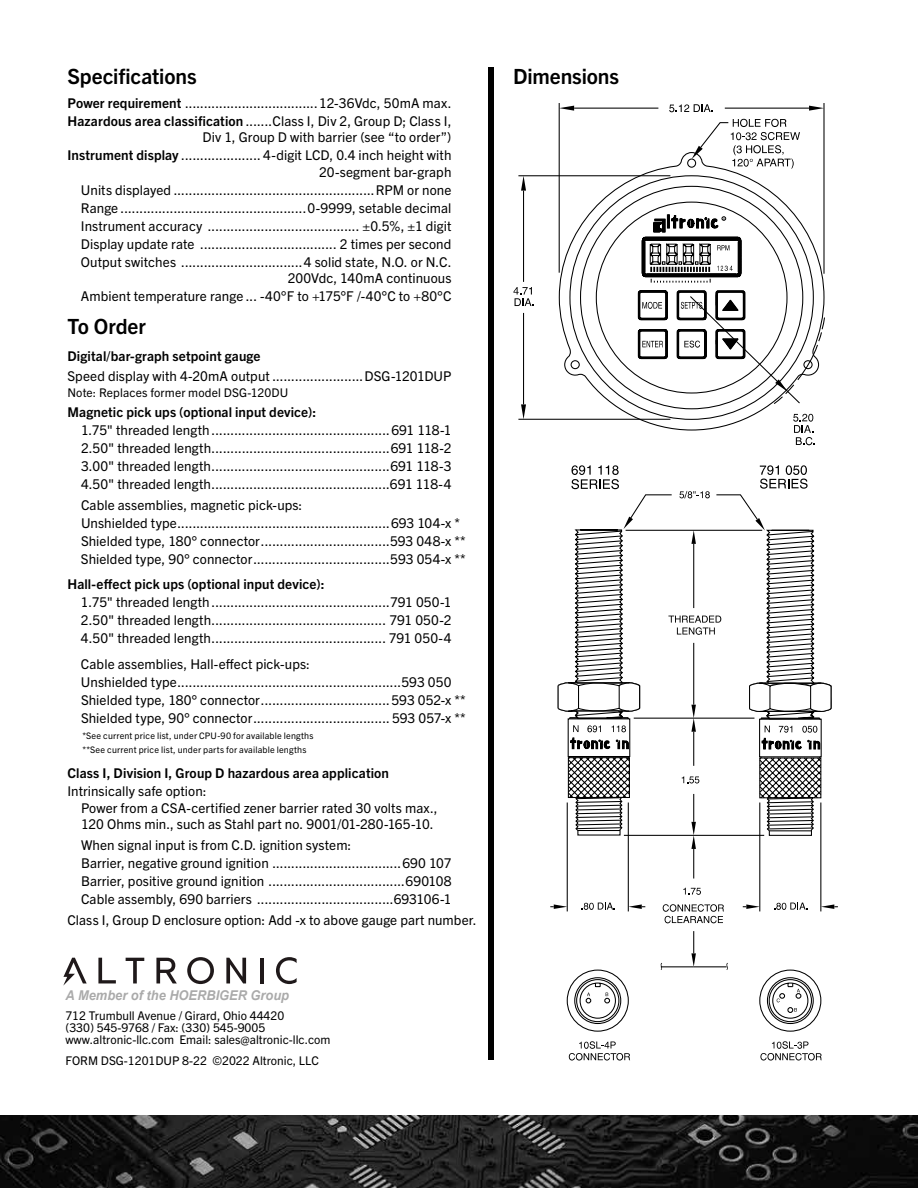
<style>
.page{position:relative;width:918px;height:1188px;background:#fff}
.page>*{position:absolute;margin:0;border:0;box-sizing:border-box;transform-origin:0 0}
.t1{font:700 21px "Trade Gothic Next LT Pro";letter-spacing:-.005em;color:#000}
.t2{font:13.5px/18px "Trade Gothic Next LT Pro";letter-spacing:.005em;color:#000}
.t3{font:700 13.5px "Trade Gothic Next LT Pro";letter-spacing:.01em;color:#000}
.t4{font:italic 700 13.5px "Arial";color:#aaa;scale:.95 1}
.t5{font:12px/12px "Trade Gothic Next LT Pro";color:#000}
.t6{font:9px/13.5px "Trade Gothic Next LT Pro";letter-spacing:.02em;color:#000}
.s1{font-weight:700}
</style>
<div class="page">
<div style="left:488px;top:68px;width:5px;height:992px;background:#000"></div>
<svg style="left:558px;top:152px;width:238px;height:267px"></svg>
<hr style="left:574px;top:108px;width:84px;height:1px;background:#000">
<hr style="left:725px;top:108px;width:84px;height:1px;background:#000">
<svg style="left:560px;top:106px;width:14px;height:5px"></svg>
<svg style="left:809px;top:106px;width:14px;height:5px"></svg>
<svg style="left:669px;top:104px;width:44px;height:8px"></svg>
<hr style="left:559px;top:103px;width:1px;height:170px;background:#000">
<hr style="left:823px;top:103px;width:2px;height:171px;background:#000">
<hr style="left:523px;top:191px;width:1px;height:91px;background:#000">
<hr style="left:523px;top:313px;width:1px;height:91px;background:#000">
<svg style="left:521px;top:176px;width:5px;height:15px"></svg>
<svg style="left:521px;top:404px;width:5px;height:15px"></svg>
<svg style="left:513px;top:287px;width:21px;height:19px"></svg>
<hr style="left:518px;top:175px;width:152px;height:1px;background:#000">
<hr style="left:518px;top:419px;width:152px;height:1px;background:#000">
<svg style="left:692px;top:119px;width:108px;height:50px"></svg>
<svg style="left:638px;top:215px;width:187px;height:231px"></svg>
<svg style="left:760px;top:970px;width:61px;height:61px"></svg>
<div style="left:759px;top:970px;width:62px;height:62px;border:1px solid #000;border-radius:50%"></div>
<svg style="left:567px;top:970px;width:61px;height:61px"></svg>
<div style="left:567px;top:970px;width:62px;height:62px;border:1px solid #000;border-radius:50%"></div>
<svg style="left:569px;top:1041px;width:61px;height:20px"></svg>
<svg style="left:574px;top:977px;width:48px;height:48px"></svg>
<svg style="left:766px;top:977px;width:48px;height:48px"></svg>
<svg style="left:760px;top:1041px;width:62px;height:20px"></svg>
<svg style="left:550px;top:465px;width:288px;height:505px"></svg>
<img style="left:0;top:1116px;width:918px;height:72px">
<svg style="left:98px;top:958px;width:18px;height:25px"></svg>
<svg style="left:126px;top:958px;width:18px;height:25px"></svg>
<svg style="left:156px;top:958px;width:21px;height:25px"></svg>
<svg style="left:187px;top:957px;width:27px;height:27px"></svg>
<svg style="left:226px;top:958px;width:20px;height:25px"></svg>
<hr style="left:260px;top:958px;width:4px;height:25px;background:#1f191a">
<svg style="left:276px;top:957px;width:21px;height:27px"></svg>
<svg style="left:63px;top:958px;width:24px;height:27px"></svg>
<h1 class="t1" style="left:68px;top:61px;width:131px">Specifications</h1>
<h1 class="t1" style="left:513px;top:61px;width:108px">Dimensions</h1>
<p class="t2" style="left:68px;top:93px;width:386px"><span class="s1">Power requirement</span> ...................................12-36Vdc, 50mA max.<br><span class="s1">Hazardous area classification</span> .......Class I, Div 2, Group D; Class I,</p>
<p class="t2" style="left:68px;top:127px;width:386px;text-align:right">Div 1, Group D with barrier (see “to order”)<br><span class="s1">Instrument display</span> ..................... 4-digit LCD, 0.4 inch height with</p>
<p class="t2" style="left:81px;top:162px;width:372px;text-align:justify;text-indent:238px">20-segment bar-graph Units displayed .....................................................RPM or none Range .................................................0-9999, setable decimal Instrument accuracy ........................................ ±0.5%, ±1 digit Display update rate .................................... 2 times per second Output switches ................................4 solid state, N.O. or N.C.</p>
<p class="t2" style="left:81px;top:268px;width:372px;text-align:right">200Vdc, 140mA continuous<br>Ambient temperature range ... -40°F to +175°F /-40°C to +80°C</p>
<h1 class="t1" style="left:68px;top:312px;width:80px">To Order</h1>
<p class="t3" style="left:68px;top:347px;width:195px">Digital/bar-graph setpoint gauge</p>
<p class="t2" style="left:68px;top:366px;width:385px">Speed display with 4-20mA output ........................DSG-1201DUP</p>
<p class="t5" style="left:68px;top:386px;width:222px">Note: Replaces former model DSG-120DU</p>
<p class="t3" style="left:68px;top:402px;width:250px">Magnetic pick ups (optional input device):</p>
<p class="t2" style="left:81px;top:420px;width:372px;text-align:justify">1.75" threaded length ...............................................691 118-1<br>2.50" threaded length...............................................691 118-2<br>3.00" threaded length...............................................691 118-3<br>4.50" threaded length...............................................691 118-4</p>
<p class="t2" style="left:81px;top:495px;width:386px">Cable assemblies, magnetic pick-ups:<br>Unshielded type........................................................693 104-x * Shielded type, 180° connector..................................593 048-x ** Shielded type, 90° connector....................................593 054-x **</p>
<p class="t3" style="left:67px;top:575px;width:259px">Hall-effect pick ups (optional input device):</p>
<p class="t2" style="left:81px;top:592px;width:372px;text-align:justify">1.75" threaded length ...............................................791 050-1<br>2.50" threaded length.............................................. 791 050-2<br>4.50" threaded length.............................................. 791 050-4</p>
<p class="t2" style="left:81px;top:654px;width:386px">Cable assemblies, Hall-effect pick-ups:<br>Unshielded type...........................................................593 050<br>Shielded type, 180° connector..................................593 052-x ** Shielded type, 90° connector.................................... 593 057-x **</p>
<p class="t6" style="left:83px;top:729px;width:232px">*See current price list, under CPU-90 for available lengths **See current price list, under parts for available lengths</p>
<p class="t3" style="left:68px;top:764px;width:323px">Class I, Division I, Group D hazardous area application</p>
<p class="t2" style="left:81px;top:782px;width:358px;line-height:16.5px;text-indent:-14px">Intrinsically safe option:<br>Power from a CSA-certified zener barrier rated 30 volts max.,<br>120 Ohms min., such as Stahl part no. 9001/01-280-165-10.</p>
<p class="t2" style="left:81px;top:835px;width:372px">When signal input is from C.D. ignition system:<br>Barrier, negative ground ignition ..................................690 107<br>Barrier, positive ground ignition ....................................690108<br>Cable assembly, 690 barriers ....................................693106-1</p>
<p class="t2" style="left:68px;top:910px;width:411px">Class I, Group D enclosure option: Add -x to above gauge part number.</p>
<p class="t4" style="left:65px;top:986px;width:237px">A Member of the HOERBIGER Group</p>
<p class="t5" style="left:65px;top:1009px;width:267px">712 Trumbull Avenue / Girard, Ohio 44420<br>(330) 545-9768 / Fax: (330) 545-9005 www.altronic-llc.com Email: sales@altronic-llc.com</p>
<p class="t5" style="left:65px;top:1054px;width:255px">FORM DSG-1201DUP 8-22 ©2022 Altronic, LLC</p>
</div>
